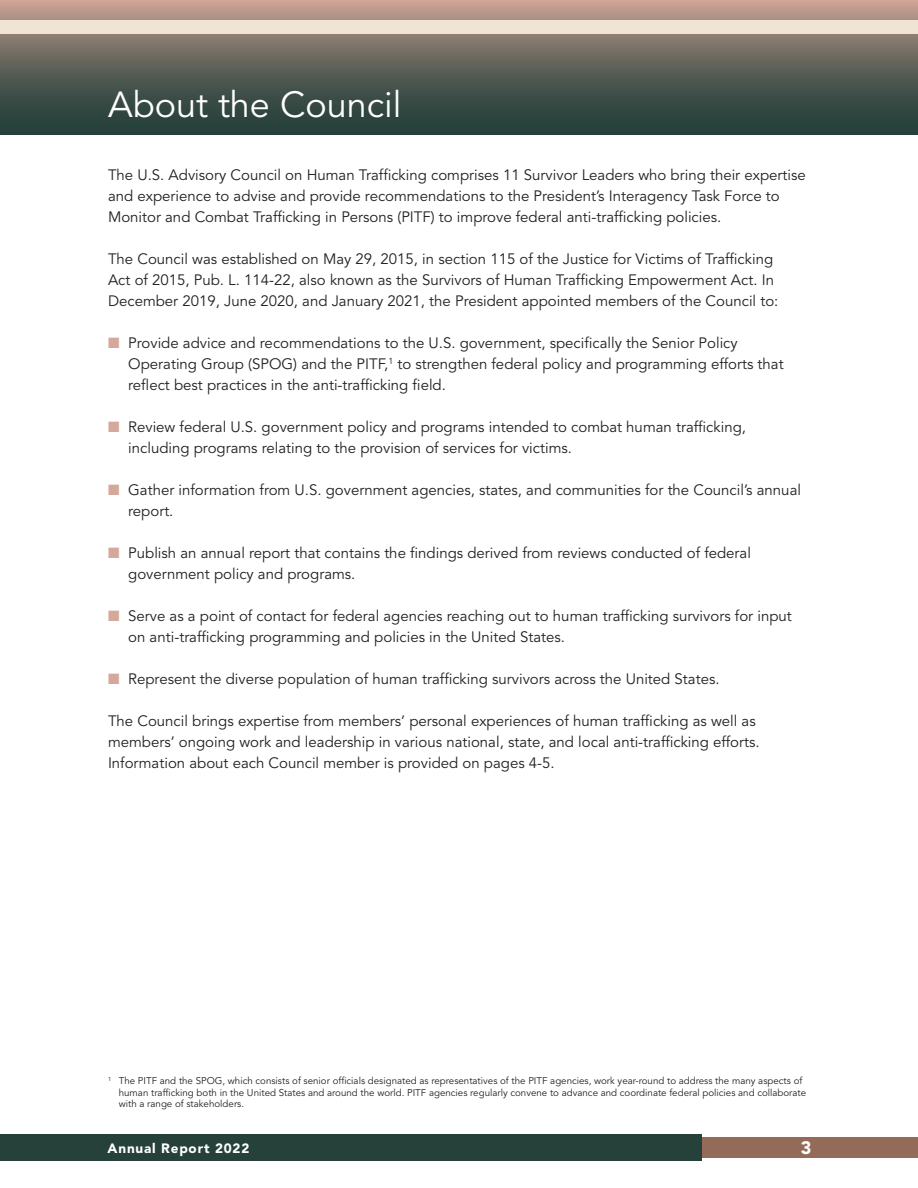
<style>
.page{position:relative;width:918px;height:1188px;background:#fff}
.page>*{position:absolute;margin:0;border:0;box-sizing:border-box;transform-origin:0 0}
.t1{font:36px "Avenir";color:#fff}
.t2{font:900 18px "Avenir";color:#fff}
.t3{font:15px/21px "Avenir";color:#231f20}
.t4{font:900 13.5px "Avenir";letter-spacing:.06em;color:#fff}
.t5{font:9.75px/11.2px "Avenir";color:#231f20}
.s1{color:#d4a89a}
</style>
<div class="page">
<div style="left:0;top:1134px;width:702px;height:27px;background:#26403a"></div>
<div style="left:702px;top:1137px;width:216px;height:21px;background:#946b59"></div>
<svg style="left:0;top:0;width:918px;height:135px;background:#61635a"></svg>
<div style="left:0;top:20px;width:918px;height:14px;background:#f0e5d5"></div>
<h2 class="t1" style="left:108px;top:84px;width:295px">About the Council</h2>
<p class="t3" style="left:108px;top:165px;width:699px">The U.S. Advisory Council on Human Trafficking comprises 11 Survivor Leaders who bring their expertise and experience to advise and provide recommendations to the President’s Interagency Task Force to<br>Monitor and Combat Trafficking in Persons (PITF) to improve federal anti-trafficking policies.</p>
<p class="t3" style="left:108px;top:249px;width:672px">The Council was established on May 29, 2015, in section 115 of the Justice for Victims of Trafficking<br>Act of 2015, Pub. L. 114-22, also known as the Survivors of Human Trafficking Empowerment Act. In<br>December 2019, June 2020, and January 2021, the President appointed members of the Council to:</p>
<p class="t3" style="left:128px;top:333px;width:657px;text-indent:-20px"><span class="s1">■</span> Provide advice and recommendations to the U.S. government, specifically the Senior Policy<br>Operating Group (SPOG) and the PITF,<sup>1</sup> to strengthen federal policy and programming efforts that reflect best practices in the anti-trafficking field.</p>
<p class="t3" style="left:128px;top:417px;width:619px;text-indent:-20px"><span class="s1">■</span> Review federal U.S. government policy and programs intended to combat human trafficking, including programs relating to the provision of services for victims.</p>
<p class="t3" style="left:128px;top:480px;width:674px;text-indent:-20px"><span class="s1">■</span> Gather information from U.S. government agencies, states, and communities for the Council’s annual report.</p>
<p class="t3" style="left:128px;top:543px;width:624px;text-indent:-20px"><span class="s1">■</span> Publish an annual report that contains the findings derived from reviews conducted of federal government policy and programs.</p>
<p class="t3" style="left:128px;top:606px;width:665px;text-indent:-20px"><span class="s1">■</span> Serve as a point of contact for federal agencies reaching out to human trafficking survivors for input on anti-trafficking programming and policies in the United States.</p>
<p class="t3" style="left:108px;top:669px;width:613px"><span class="s1">■</span> Represent the diverse population of human trafficking survivors across the United States.</p>
<p class="t3" style="left:108px;top:711px;width:653px">The Council brings expertise from members’ personal experiences of human trafficking as well as members’ ongoing work and leadership in various national, state, and local anti-trafficking efforts.<br>Information about each Council member is provided on pages 4-5.</p>
<p class="t5" style="left:119px;top:1076px;width:689px;text-indent:-11px"><sup>1</sup> The PITF and the SPOG, which consists of senior officials designated as representatives of the PITF agencies, work year-round to address the many aspects of human trafficking both in the United States and around the world. PITF agencies regularly convene to advance and coordinate federal policies and collaborate with a range of stakeholders.</p>
<p class="t4" style="left:108px;top:1140px;width:143px">Annual Report 2022</p>
<p class="t2" style="left:801px;top:1137px;width:12px">3</p>
</div>
